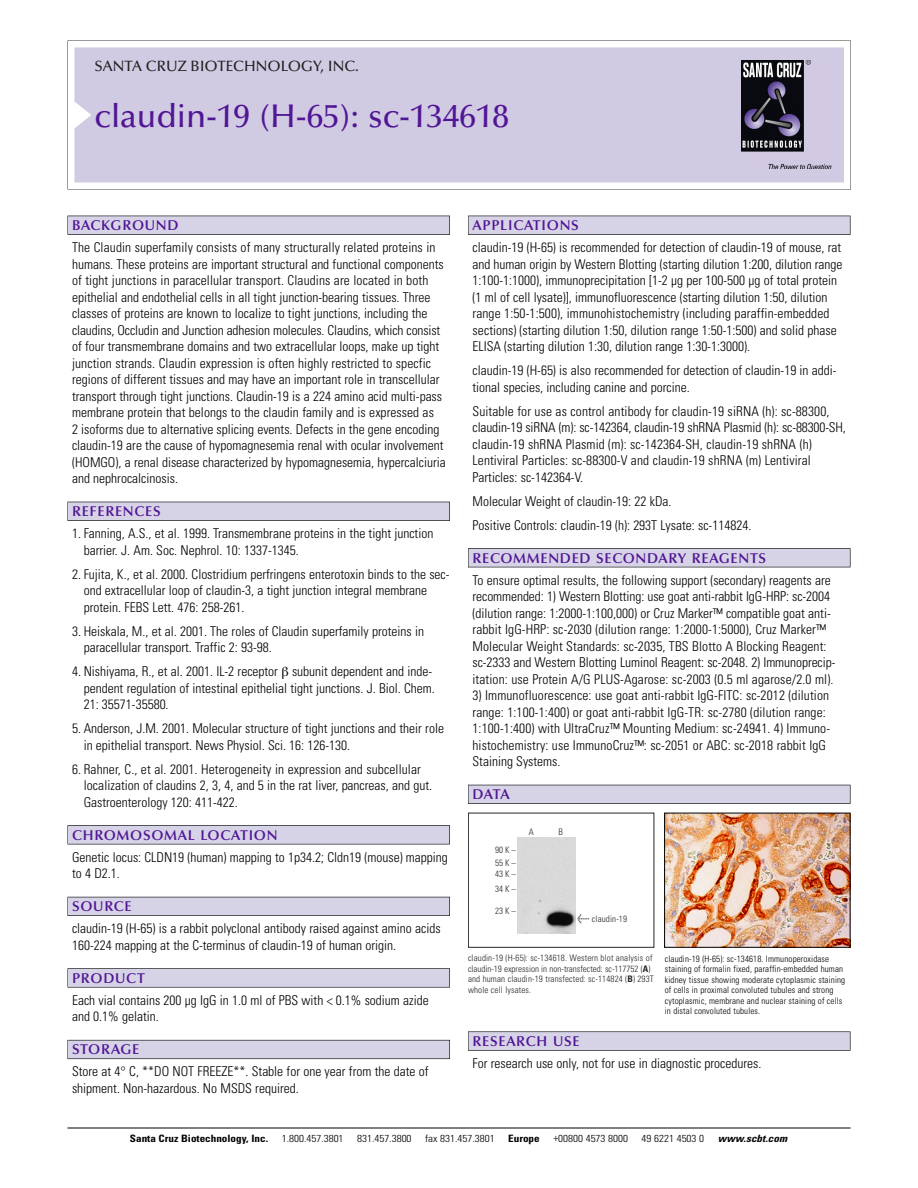
<style>
.page{position:relative;width:918px;height:1188px;background:#fff}
.page>*{position:absolute;margin:0;border:0;box-sizing:border-box;transform-origin:0 0}
.t1{font:500 33px "Optima";color:#511695}
.t2{font:500 15px "Optima";color:#231f20}
.t3{font:600 14.25px "Optima";letter-spacing:.05em;color:#511695}
.t4{font:300 condensed 13.5px/16.5px "Univers";color:#000}
.t5{font:300 condensed 10.2px "Univers";color:#000;scale:1.1 1}
.t6{font:700 condensed 10.2px "Univers";color:#000;scale:1.1 1}
.t7{font:italic 700 condensed 10.2px "Univers";letter-spacing:.005em;color:#000;scale:1.1 1}
.t8{font:300 condensed 9px/10.5px "Univers";letter-spacing:.015em;color:#000}
.t9{font:9px/10.5px "Univers Condensed Light+WLWTEM";letter-spacing:.015em;color:#272627}
.s1{font-family:"Meta Plus Book Roman+KLNOKV";font-size:10.5px}
.s2{font-family:"Univers Condensed Bold+ZBYPQA"}
</style>
<div class="page">
<svg style="left:68px;top:40px;width:783px;height:149px"></svg>
<div style="left:74px;top:47px;width:770px;height:135px;background:#d1cae3"></div>
<img style="left:741px;top:60px;width:90px;height:108px">
<div style="left:68px;top:216px;width:382px;height:19px;background:#525155"></div>
<div style="left:68px;top:216px;width:381px;height:18px;background:#d7d3e7"></div>
<div style="left:68px;top:502px;width:382px;height:19px;background:#515055"></div>
<div style="left:68px;top:502px;width:381px;height:18px;background:#d7d3e7"></div>
<div style="left:68px;top:825px;width:382px;height:19px;background:#545357"></div>
<div style="left:68px;top:826px;width:381px;height:18px;background:#d7d3e7"></div>
<div style="left:68px;top:897px;width:382px;height:19px;background:#54535a"></div>
<div style="left:68px;top:897px;width:381px;height:18px;background:#d7d3e7"></div>
<svg style="left:68px;top:968px;width:382px;height:20px"></svg>
<div style="left:68px;top:969px;width:381px;height:18px;background:#d7d3e7"></div>
<div style="left:68px;top:1040px;width:382px;height:19px;background:#66646e"></div>
<div style="left:68px;top:1040px;width:381px;height:18px;background:#d7d3e7"></div>
<div style="left:468px;top:216px;width:382px;height:19px;background:#525155"></div>
<div style="left:468px;top:216px;width:382px;height:18px;background:#d7d3e7"></div>
<div style="left:468px;top:548px;width:382px;height:19px;background:#525155"></div>
<div style="left:468px;top:549px;width:382px;height:18px;background:#d7d3e7"></div>
<div style="left:468px;top:785px;width:382px;height:19px;background:#525158"></div>
<div style="left:468px;top:785px;width:382px;height:18px;background:#d7d3e7"></div>
<svg style="left:468px;top:1031px;width:382px;height:20px"></svg>
<div style="left:468px;top:1032px;width:382px;height:18px;background:#d7d3e7"></div>
<hr style="left:68px;top:1128px;width:782px;height:1px;background:#000">
<div style="left:468px;top:813px;width:186px;height:135px;border:1px solid #272627"></div>
<img style="left:517px;top:838px;width:58px;height:95px">
<img style="left:666px;top:815px;width:182px;height:131px">
<div style="left:664px;top:813px;width:186px;height:135px;border:1px solid #000"></div>
<p class="t2" style="left:94px;top:61px;width:266px">SANTA CRUZ BIOTECHNOLOGY, INC.</p>
<h1 class="t1" style="left:94px;top:103px;width:416px">claudin-19 (H-65): sc-134618</h1>
<p class="t3" style="left:72px;top:219px;width:108px">BACKGROUND</p>
<p class="t4" style="left:72px;top:240px;width:375px">The Claudin superfamily consists of many structurally related proteins in humans. These proteins are important structural and functional components of tight junctions in paracellular transport. Claudins are located in both epithelial and endothelial cells in all tight junction-bearing tissues. Three classes of proteins are known to localize to tight junctions, including the claudins, Occludin and Junction adhesion molecules. Claudins, which consist of four transmembrane domains and two extracellular loops, make up tight junction strands. Claudin expression is often highly restricted to specfic regions of different tissues and may have an important role in transcellular transport through tight junctions. Claudin-19 is a 224 amino acid multi-pass membrane protein that belongs to the claudin family and is expressed as<br>2 isoforms due to alternative splicing events. Defects in the gene encoding claudin-19 are the cause of hypomagnesemia renal with ocular involvement (HOMGO), a renal disease characterized by hypomagnesemia, hypercalciuria and nephrocalcinosis.</p>
<p class="t3" style="left:72px;top:506px;width:90px">REFERENCES</p>
<p class="t4" style="left:84px;top:526px;width:351px;text-indent:-12px">1. Fanning, A.S., et al. 1999. Transmembrane proteins in the tight junction barrier. J. Am. Soc. Nephrol. 10: 1337-1345.</p>
<p class="t4" style="left:84px;top:567px;width:367px;text-indent:-12px">2. Fujita, K., et al. 2000. Clostridium perfringens enterotoxin binds to the sec&shy;ond extracellular loop of claudin-3, a tight junction integral membrane protein. FEBS Lett. 476: 258-261.</p>
<p class="t4" style="left:84px;top:624px;width:342px;text-indent:-12px">3. Heiskala, M., et al. 2001. The roles of Claudin superfamily proteins in paracellular transport. Traffic 2: 93-98.</p>
<p class="t4" style="left:84px;top:664px;width:353px;text-indent:-12px">4. Nishiyama, R., et al. 2001. IL-2 receptor subunit dependent and inde&shy;pendent regulation of intestinal epithelial tight junctions. J. Biol. Chem.<br>21: 35571-35580.</p>
<p class="t4" style="left:84px;top:721px;width:362px;text-indent:-12px">5. Anderson, J.M. 2001. Molecular structure of tight junctions and their role in epithelial transport. News Physiol. Sci. 16: 126-130.</p>
<p class="t4" style="left:84px;top:762px;width:350px;text-indent:-12px">6. Rahner, C., et al. 2001. Heterogeneity in expression and subcellular localization of claudins 2, 3, 4, and 5 in the rat liver, pancreas, and gut.<br>Gastroenterology 120: 411-422.</p>
<p class="t3" style="left:72px;top:829px;width:207px">CHROMOSOMAL LOCATION</p>
<p class="t4" style="left:72px;top:850px;width:377px">Genetic locus: CLDN19 (human) mapping to 1p34.2; Cldn19 (mouse) mapping to 4 D2.1.</p>
<p class="t3" style="left:72px;top:901px;width:61px">SOURCE</p>
<p class="t4" style="left:72px;top:921px;width:370px">claudin-19 (H-65) is a rabbit polyclonal antibody raised against amino acids<br>160-224 mapping at the C-terminus of claudin-19 of human origin.</p>
<p class="t3" style="left:72px;top:972px;width:74px">PRODUCT</p>
<p class="t4" style="left:72px;top:993px;width:358px">Each vial contains 200 µg IgG in 1.0 ml of PBS with &lt; 0.1% sodium azide and 0.1% gelatin.</p>
<p class="t3" style="left:72px;top:1044px;width:69px">STORAGE</p>
<p class="t4" style="left:72px;top:1064px;width:358px">Store at 4° C, **DO NOT FREEZE**. Stable for one year from the date of shipment. Non-hazardous. No MSDS required.</p>
<p class="t3" style="left:473px;top:219px;width:108px">APPLICATIONS</p>
<p class="t4" style="left:473px;top:240px;width:371px">claudin-19 (H-65) is recommended for detection of claudin-19 of mouse, rat and human origin by Western Blotting (starting dilution 1:200, dilution range 1:100-1:1000), immunoprecipitation [1-2 µg per 100-500 µg of total protein (1 ml of cell lysate)], immunofluorescence (starting dilution 1:50, dilution range 1:50-1:500), immunohistochemistry (including paraffin-embedded sections) (starting dilution 1:50, dilution range 1:50-1:500) and solid phase ELISA (starting dilution 1:30, dilution range 1:30-1:3000).</p>
<p class="t4" style="left:473px;top:363px;width:366px">claudin-19 (H-65) is also recommended for detection of claudin-19 in addi&shy;tional species, including canine and porcine.</p>
<p class="t4" style="left:473px;top:404px;width:375px">Suitable for use as control antibody for claudin-19 siRNA (h): sc-88300, claudin-19 siRNA (m): sc-142364, claudin-19 shRNA Plasmid (h): sc-88300-SH, claudin-19 shRNA Plasmid (m): sc-142364-SH, claudin-19 shRNA (h)<br>Lentiviral Particles: sc-88300-V and claudin-19 shRNA (m) Lentiviral Particles: sc-142364-V.</p>
<p class="t4" style="left:473px;top:490px;width:280px;line-height:24px">Molecular Weight of claudin-19: 22 kDa.<br>Positive Controls: claudin-19 (h): 293T Lysate: sc-114824.</p>
<p class="t3" style="left:473px;top:552px;width:295px">RECOMMENDED SECONDARY REAGENTS</p>
<p class="t4" style="left:473px;top:573px;width:364px">To ensure optimal results, the following support (secondary) reagents are recommended: 1) Western Blotting: use goat anti-rabbit IgG-HRP: sc-2004 (dilution range: 1:2000-1:100,000) or Cruz Marker™ compatible goat anti&shy;rabbit IgG-HRP: sc-2030 (dilution range: 1:2000-1:5000), Cruz Marker™ Molecular Weight Standards: sc-2035, TBS Blotto A Blocking Reagent: sc-2333 and Western Blotting Luminol Reagent: sc-2048. 2) Immunoprecip&shy;itation: use Protein A/G PLUS-Agarose: sc-2003 (0.5 ml agarose/2.0 ml).</p>
<p class="t4" style="left:473px;top:688px;width:359px">3) Immunofluorescence: use goat anti-rabbit IgG-FITC: sc-2012 (dilution range: 1:100-1:400) or goat anti-rabbit IgG-TR: sc-2780 (dilution range:<br>1:100-1:400) with UltraCruz™ Mounting Medium: sc-24941. 4) Immuno&shy;histochemistry: use ImmunoCruz™: sc-2051 or ABC: sc-2018 rabbit IgG Staining Systems.</p>
<p class="t3" style="left:473px;top:789px;width:39px">DATA</p>
<p class="t9" style="left:495px;top:845px;width:22px;line-height:12.6px">90K–<br>55K–</p>
<p class="t9" style="left:495px;top:867px;width:22px;line-height:14.7px">43K–<br>34K–</p>
<p class="t9" style="left:495px;top:906px;width:22px">23K–</p>
<p class="t9" style="left:529px;top:827px;width:7px">A</p>
<p class="t9" style="left:558px;top:827px;width:6px">B</p>
<p class="t9" style="left:577px;top:914px;width:51px"><span class="s1">&lt;</span> claudin-19</p>
<p class="t9" style="left:468px;top:954px;width:187px">claudin-19 (H-65): sc-134618. Western blot analysis of claudin-19 expression in non-transfected: sc-117752 (<span class="s2">A</span>) and human claudin-19 transfected: sc-114824 (<span class="s2">B</span>) 293T whole cell lysates.</p>
<p class="t8" style="left:665px;top:954px;width:182px">claudin-19 (H-65): sc-134618. Immunoperoxidase staining of formalin fixed, paraffin-embedded human kidney tissue showing moderate cytoplasmic staining of cells in proximal convoluted tubules and strong cytoplasmic, membrane and nuclear staining of cells in distal convoluted tubules.</p>
<p class="t3" style="left:473px;top:1035px;width:109px">RESEARCH USE</p>
<p class="t4" style="left:473px;top:1056px;width:290px">For research use only, not for use in diagnostic procedures.</p>
<p class="t6" style="left:130px;top:1135px;width:127px">Santa Cruz Biotechnology, Inc.</p>
<p class="t5" style="left:282px;top:1135px;width:58px">1.800.457.3801</p>
<p class="t5" style="left:357px;top:1135px;width:51px">831.457.3800</p>
<p class="t5" style="left:425px;top:1135px;width:65px">fax 831.457.3801</p>
<p class="t6" style="left:508px;top:1135px;width:30px">Europe</p>
<p class="t5" style="left:553px;top:1135px;width:69px">+00800 4573 8000</p>
<p class="t5" style="left:642px;top:1135px;width:58px">49 6221 4503 0</p>
<p class="t7" style="left:718px;top:1135px;width:64px">www.scbt.com</p>
</div>
